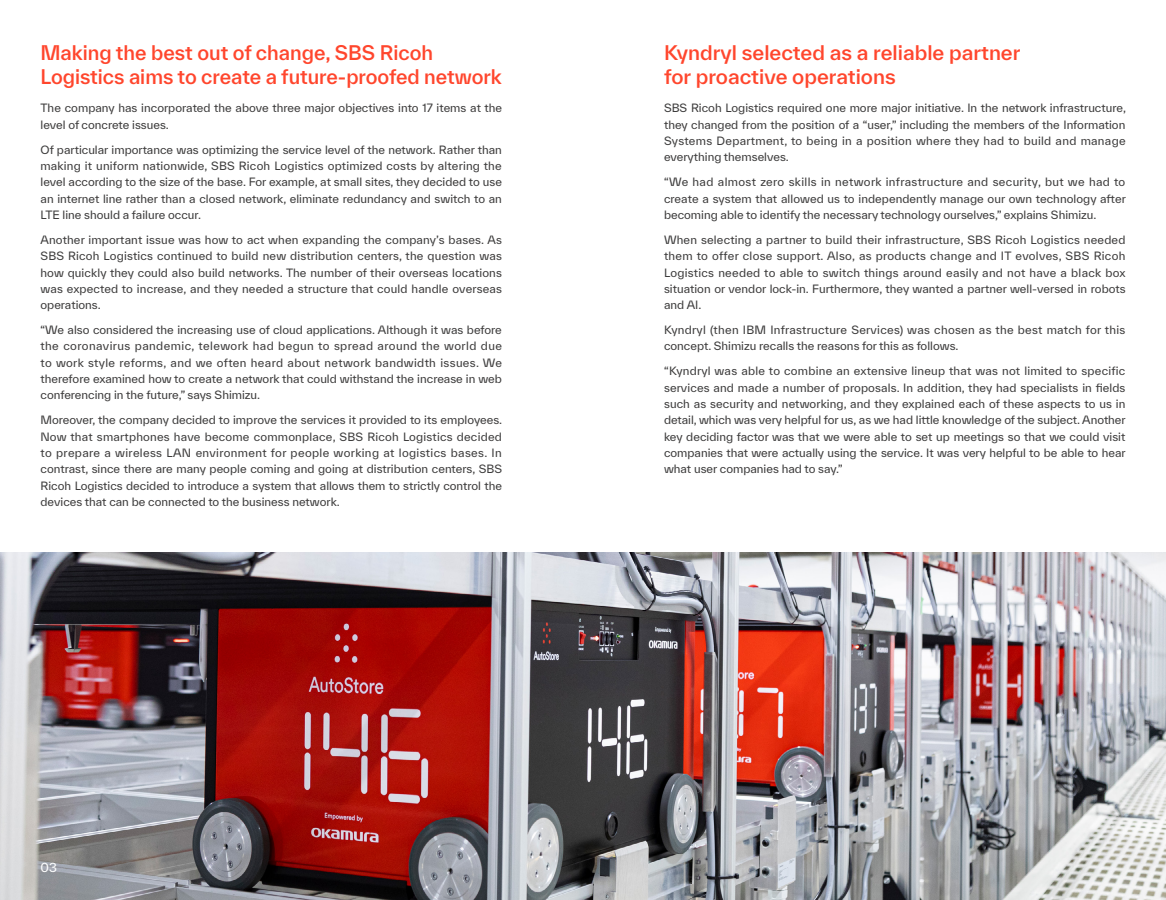
<style>
.page{position:relative;width:1166px;height:900px;background:#fff}
.page>*{position:absolute;margin:0;border:0;box-sizing:border-box;transform-origin:0 0}
.t1{font:500 19.5px/23.4px "TWK Everett";color:#ff462d}
.t2{font:12px "TWK Everett";color:#fff}
.t3{font:11.1px/16.4px "TWK Everett";color:#3d3c3c;text-align:justify}
</style>
<div class="page">
<img style="left:0;top:552px;width:1166px;height:348px">
<h1 class="t1" style="left:40px;top:41px;width:463px">Making the best out of change, SBS Ricoh<br>Logistics aims to create a future-proofed network</h1>
<p class="t3" style="left:40px;top:100px;width:463px">The company has incorporated the above three major objectives into 17 items at the level of concrete issues.</p>
<p class="t3" style="left:40px;top:141px;width:463px">Of particular importance was optimizing the service level of the network. Rather than making it uniform nationwide, SBS Ricoh Logistics optimized costs by altering the level according to the size of the base. For example, at small sites, they decided to use an internet line rather than a closed network, eliminate redundancy and switch to an LTE line should a failure occur.</p>
<p class="t3" style="left:40px;top:231px;width:463px">Another important issue was how to act when expanding the company’s bases. As SBS Ricoh Logistics continued to build new distribution centers, the question was how quickly they could also build networks. The number of their overseas locations was expected to increase, and they needed a structure that could handle overseas operations.</p>
<p class="t3" style="left:40px;top:322px;width:463px">“We also considered the increasing use of cloud applications. Although it was before the coronavirus pandemic, telework had begun to spread around the world due to work style reforms, and we often heard about network bandwidth issues. We therefore examined how to create a network that could withstand the increase in web conferencing in the future,” says Shimizu.</p>
<p class="t3" style="left:40px;top:412px;width:463px">Moreover, the company decided to improve the services it provided to its employees.<br>Now that smartphones have become commonplace, SBS Ricoh Logistics decided to prepare a wireless LAN environment for people working at logistics bases. In contrast, since there are many people coming and going at distribution centers, SBS Ricoh Logistics decided to introduce a system that allows them to strictly control the devices that can be connected to the business network.</p>
<p class="t2" style="left:40px;top:859px;width:18px">03</p>
<h1 class="t1" style="left:664px;top:41px;width:358px">Kyndryl selected as a reliable partner for proactive operations</h1>
<p class="t3" style="left:664px;top:100px;width:463px">SBS Ricoh Logistics required one more major initiative. In the network infrastructure, they changed from the position of a “user,” including the members of the Information Systems Department, to being in a position where they had to build and manage everything themselves.</p>
<p class="t3" style="left:664px;top:174px;width:463px">“We had almost zero skills in network infrastructure and security, but we had to create a system that allowed us to independently manage our own technology after becoming able to identify the necessary technology ourselves,” explains Shimizu.</p>
<p class="t3" style="left:664px;top:231px;width:463px">When selecting a partner to build their infrastructure, SBS Ricoh Logistics needed them to offer close support. Also, as products change and IT evolves, SBS Ricoh Logistics needed to able to switch things around easily and not have a black box situation or vendor lock-in. Furthermore, they wanted a partner well-versed in robots and AI.</p>
<p class="t3" style="left:664px;top:322px;width:463px">Kyndryl (then IBM Infrastructure Services) was chosen as the best match for this concept. Shimizu recalls the reasons for this as follows.</p>
<p class="t3" style="left:664px;top:363px;width:463px">“Kyndryl was able to combine an extensive lineup that was not limited to specific services and made a number of proposals. In addition, they had specialists in fields such as security and networking, and they explained each of these aspects to us in detail, which was very helpful for us, as we had little knowledge of the subject. Another key deciding factor was that we were able to set up meetings so that we could visit companies that were actually using the service. It was very helpful to be able to hear what user companies had to say.”</p>
</div>
